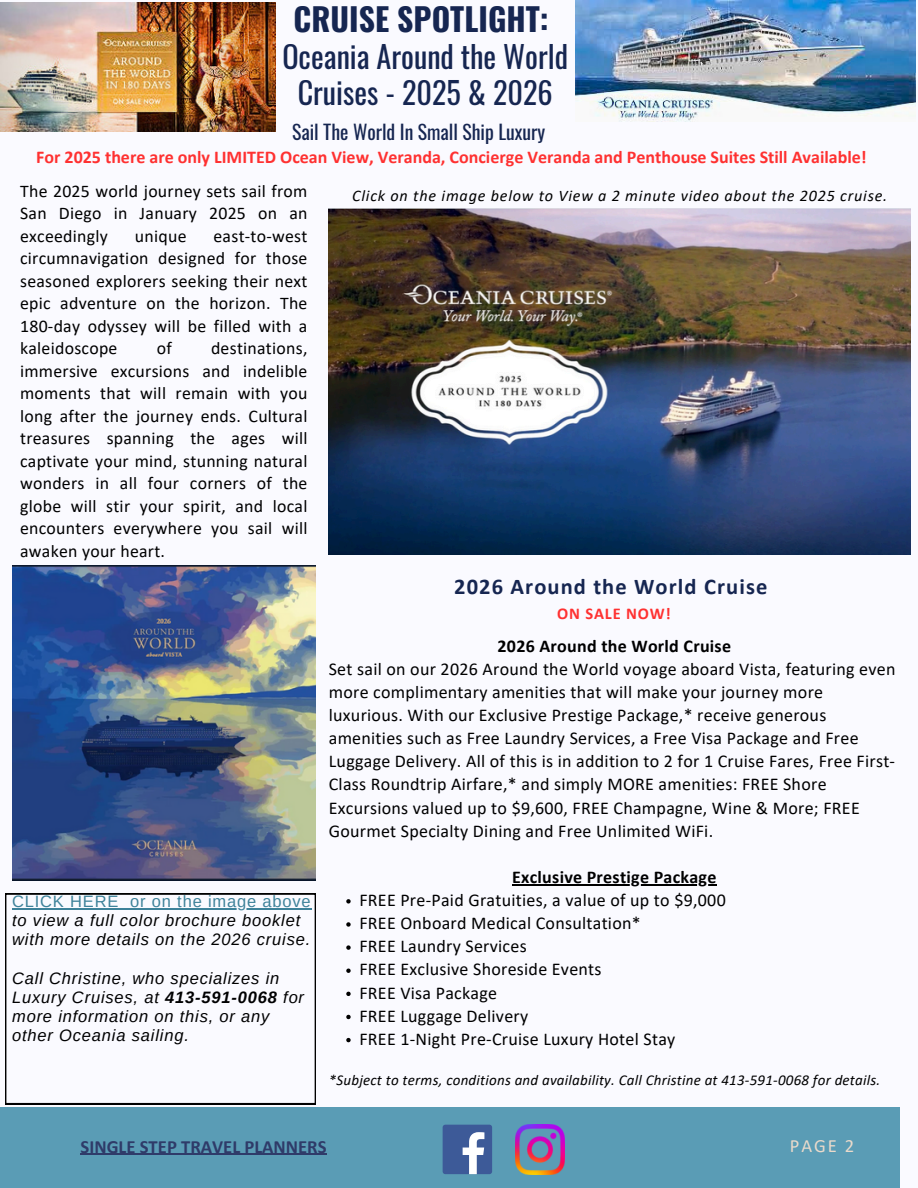
<style>
.page{position:relative;width:918px;height:1188px;background:#fafaff}
.page>*{position:absolute;margin:0;border:0;box-sizing:border-box;transform-origin:0 0}
.t1{font:700 31.65px "Oswald";color:#162651}
.t2{font:30.15px/36px "Oswald";color:#162651;text-align:center}
.t3{font:700 22.5px "Calibri";letter-spacing:.05em;color:#162651}
.t4{font:19.65px "Oswald";color:#162651}
.t5{font:700 18.75px "Calibri";color:#2f3b69}
.t6{font:18.75px "Calibri";color:#eadacb}
.t7{font:18px/23.1px "Calibri";letter-spacing:.015em;color:#000}
.t8{font:700 18px "Calibri";color:#ff3131}
.t9{font:700 18px "Calibri";letter-spacing:.015em;color:#000}
.t10{font:17.85px/22.5px "Calibri";letter-spacing:.015em;color:#000;text-align:justify}
.t11{font:italic 16.5px/19.2px "Arimo";letter-spacing:.05em;color:#000}
.t12{font:700 16.5px "Calibri";letter-spacing:.05em;color:#ff3131}
.t13{font:16.5px "Arimo";letter-spacing:.05em;color:#3e829a}
.t14{font:italic 16.2px "Calibri";letter-spacing:.05em;color:#000}
.t15{font:italic 15px "Calibri";letter-spacing:.015em;color:#000}
.s1{font-style:normal;color:#3e829a}
.s2{font-weight:700}
</style>
<div class="page">
<div style="left:0;top:1107px;width:900px;height:81px;background:#5a9cb5"></div>
<img style="left:0;top:3px;width:275px;height:128px">
<img style="left:575px;top:0;width:340px;height:122px">
<img style="left:12px;top:566px;width:304px;height:315px">
<svg style="left:5px;top:894px;width:311px;height:210px"></svg>
<img style="left:328px;top:209px;width:583px;height:345px">
<div style="left:443px;top:1125px;width:49px;height:49px;background:#3d5a98;border-radius:3px"></div>
<svg style="left:463px;top:1132px;width:21px;height:42px"></svg>
<img style="left:515px;top:1125px;width:50px;height:49px">
<hr style="left:81px;top:1154px;width:246px;height:1px;background:#2f3b69">
<hr style="left:512px;top:884px;width:205px;height:1px;background:#000">
<svg style="left:346px;top:899px;width:5px;height:5px"></svg>
<svg style="left:346px;top:922px;width:5px;height:5px"></svg>
<svg style="left:346px;top:945px;width:5px;height:5px"></svg>
<svg style="left:346px;top:969px;width:5px;height:4px"></svg>
<svg style="left:346px;top:992px;width:5px;height:4px"></svg>
<svg style="left:346px;top:1015px;width:5px;height:4px"></svg>
<svg style="left:346px;top:1038px;width:5px;height:4px"></svg>
<hr style="left:12px;top:908px;width:107px;height:1px;background:#3e829a">
<hr style="left:130px;top:908px;width:182px;height:1px;background:#3e829a">
<p class="t1" style="left:294px;top:-6px;width:257px">CRUISE SPOTLIGHT:</p>
<p class="t2" style="left:282px;top:37px;width:287px">Oceania Around the World<br>Cruises - 2025 &amp; 2026</p>
<p class="t4" style="left:292px;top:117px;width:255px">Sail The World In Small Ship Luxury</p>
<p class="t8" style="left:36px;top:149px;width:832px">For 2025 there are only LIMITED Ocean View, Veranda, Concierge Veranda and Penthouse Suites Still Available!</p>
<p class="t10" style="left:20px;top:181px;width:289px">The 2025 world journey sets sail from San Diego in January 2025 on an exceedingly</p>
<p class="t10" style="left:135px;top:226px;width:53px">unique</p>
<p class="t10" style="left:20px;top:226px;width:289px;text-indent:193px">east-to-west circumnavigation designed for those seasoned explorers seeking their next epic adventure on the horizon. The 180-day odyssey will be filled with a kaleidoscope</p>
<p class="t10" style="left:157px;top:338px;width:17px">of</p>
<p class="t10" style="left:20px;top:338px;width:289px;text-indent:191px">destinations, immersive excursions and indelible moments that will remain with you long after the journey ends. Cultural treasures spanning the ages will captivate your mind, stunning natural wonders in all four corners of the globe will stir your spirit, and local encounters everywhere you sail will awaken your heart.</p>
<p class="t11" style="left:12px;top:892px;width:300px;text-indent:118px"><span class="s1">or on the image above </span>to view a full color brochure booklet with more details on the 2026 cruise.</p>
<p class="t11" style="left:12px;top:968px;width:294px">Call Christine, who specializes in<br>Luxury Cruises, at <span class="s2">413-591-0068</span> for</p>
<h3 class="t11" style="left:12px;top:1007px;width:259px">more information on this, or any other Oceania sailing.</h3>
<p class="t13" style="left:12px;top:892px;width:108px">CLICK HERE</p>
<h4 class="t14" style="left:352px;top:189px;width:537px">Click on the image below to View a 2 minute video about the 2025 cruise.</h4>
<h2 class="t3" style="left:454px;top:577px;width:315px">2026 Around the World Cruise</h2>
<h2 class="t12" style="left:557px;top:606px;width:115px">ON SALE NOW!</h2>
<h6 class="t7" style="left:329px;top:636px;width:568px;text-indent:169px"><span class="s2">2026 Around the World Cruise<br></span>Set sail on our 2026 Around the World voyage aboard Vista, featuring even more complimentary amenities that will make your journey more luxurious. With our Exclusive Prestige Package,* receive generous amenities such as Free Laundry Services, a Free Visa Package and Free Luggage Delivery. All of this is in addition to 2 for 1 Cruise Fares, Free First-Class Roundtrip Airfare,* and simply MORE amenities: FREE Shore Excursions valued up to $9,600, FREE Champagne, Wine &amp; More; FREE Gourmet Specialty Dining and Free Unlimited WiFi.</h6>
<h5 class="t9" style="left:512px;top:869px;width:206px">Exclusive Prestige Package</h5>
<p class="t7" style="left:359px;top:890px;width:368px">FREE Pre-Paid Gratuities, a value of up to $9,000</p>
<p class="t7" style="left:359px;top:913px;width:283px">FREE Onboard Medical Consultation*</p>
<p class="t7" style="left:359px;top:936px;width:169px">FREE Laundry Services</p>
<p class="t7" style="left:359px;top:959px;width:244px">FREE Exclusive Shoreside Events</p>
<p class="t7" style="left:359px;top:982px;width:139px">FREE Visa Package</p>
<p class="t7" style="left:359px;top:1006px;width:170px">FREE Luggage Delivery</p>
<p class="t7" style="left:359px;top:1029px;width:317px">FREE 1-Night Pre-Cruise Luxury Hotel Stay</p>
<p class="t15" style="left:329px;top:1074px;width:553px">*Subject to terms, conditions and availability. Call Christine at 413-591-0068 for details.</p>
<h6 class="t5" style="left:81px;top:1139px;width:248px">SINGLE STEP TRAVEL PLANNERS</h6>
<p class="t6" style="left:790px;top:1138px;width:66px">PAGE 2</p>
</div>
